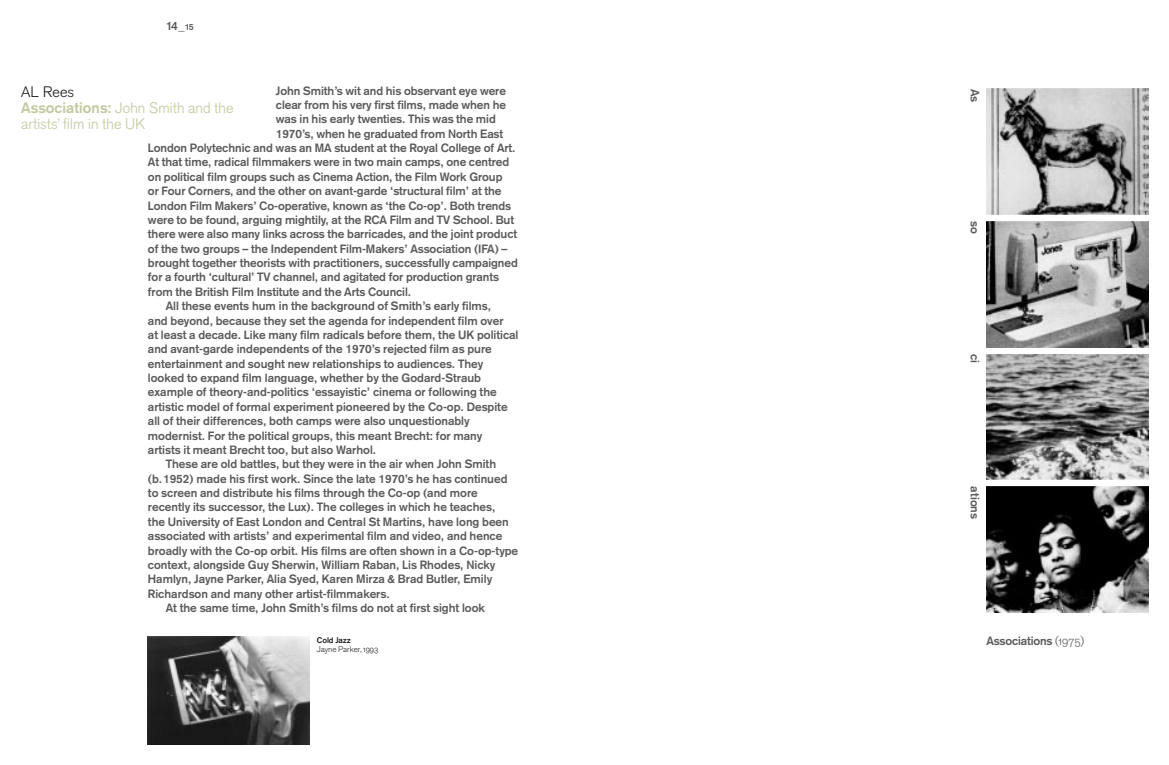
<style>
.page{position:relative;width:1169px;height:765px;background:#fff}
.page>*{position:absolute;margin:0;border:0;box-sizing:border-box;transform-origin:0 0}
.t1{font:300 15px/16.2px "Akzidenz Grotesk";letter-spacing:.005em;color:#c4c8a0}
.t2{font:700 11.88px "Akzidenz Grotesk";color:#5b5b5e}
.t3{font:8.12px "Akzidenz Grotesk BQ Light Os F";letter-spacing:-.01em;color:#231f1f}
.t4{font:500 8.12px "Akzidenz Grotesk BQ";letter-spacing:-.01em;color:#231f1f}
.s1{font-size:12.5px}
.s2{font-size:8.75px}
.s3{color:#231f1f}
.s4{font-weight:700}
.s5{font-family:"Akzidenz Grotesk BQ Light Os F";font-weight:400}
</style>
<div class="page">
<img style="left:986px;top:354px;width:162px;height:126px">
<img style="left:986px;top:487px;width:162px;height:125px">
<img style="left:986px;top:89px;width:162px;height:125px">
<img style="left:986px;top:221px;width:162px;height:126px">
<img style="left:148px;top:637px;width:162px;height:107px">
<p class="t2" style="left:166px;top:22px;width:29px">14<span class="s1">_</span><span class="s2">15</span></p>
<p class="t2" style="left:276px;top:86px;width:232px">John Smith’s wit and his observant eye were</p>
<p class="t2" style="left:276px;top:101px;width:232px">clear from his very first films, made when he</p>
<p class="t2" style="left:276px;top:115px;width:221px">was in his early twenties. This was the mid</p>
<p class="t2" style="left:276px;top:129px;width:229px">1970’s, when he graduated from North East</p>
<p class="t2" style="left:148px;top:144px;width:369px">London Polytechnic and was an MA student at the Royal College of Art.</p>
<p class="t2" style="left:148px;top:158px;width:363px">At that time, radical filmmakers were in two main camps, one centred</p>
<p class="t2" style="left:148px;top:172px;width:356px">on political film groups such as Cinema Action, the Film Work Group</p>
<p class="t2" style="left:148px;top:187px;width:355px">or Four Corners, and the other on avant-garde ‘structural film’ at the</p>
<p class="t2" style="left:148px;top:201px;width:365px">London Film Makers’ Co-operative, known as ‘the Co-op’. Both trends</p>
<p class="t2" style="left:148px;top:216px;width:368px">were to be found, arguing mightily, at the RCA Film and TV School. But</p>
<p class="t2" style="left:148px;top:230px;width:371px">there were also many links across the barricades, and the joint product</p>
<p class="t2" style="left:148px;top:244px;width:361px">of the two groups – the Independent Film-Makers’ Association (IFA) –</p>
<p class="t2" style="left:148px;top:259px;width:371px">brought together theorists with practitioners, successfully campaigned</p>
<p class="t2" style="left:148px;top:273px;width:353px">for a fourth ‘cultural’ TV channel, and agitated for production grants</p>
<p class="t2" style="left:148px;top:287px;width:265px">from the British Film Institute and the Arts Council.</p>
<p class="t2" style="left:166px;top:302px;width:327px">All these events hum in the background of Smith’s early films,</p>
<p class="t2" style="left:148px;top:316px;width:357px">and beyond, because they set the agenda for independent film over</p>
<p class="t2" style="left:148px;top:331px;width:372px">at least a decade. Like many film radicals before them, the UK political</p>
<p class="t2" style="left:148px;top:345px;width:345px">and avant-garde independents of the 1970’s rejected film as pure</p>
<p class="t2" style="left:148px;top:359px;width:337px">entertainment and sought new relationships to audiences. They</p>
<p class="t2" style="left:148px;top:374px;width:335px">looked to expand film language, whether by the Godard-Straub</p>
<p class="t2" style="left:148px;top:388px;width:350px">example of theory-and-politics ‘essayistic’ cinema or following the</p>
<p class="t2" style="left:148px;top:402px;width:361px">artistic model of formal experiment pioneered by the Co-op. Despite</p>
<p class="t2" style="left:148px;top:417px;width:323px">all of their differences, both camps were also unquestionably</p>
<p class="t2" style="left:148px;top:431px;width:336px">modernist. For the political groups, this meant Brecht: for many</p>
<p class="t2" style="left:148px;top:446px;width:230px">artists it meant Brecht too, but also Warhol.</p>
<p class="t2" style="left:166px;top:460px;width:332px">These are old battles, but they were in the air when John Smith</p>
<p class="t2" style="left:148px;top:474px;width:361px">(b.1952) made his first work. Since the late 1970’s he has continued</p>
<p class="t2" style="left:148px;top:489px;width:331px">to screen and distribute his films through the Co-op (and more</p>
<p class="t2" style="left:148px;top:503px;width:349px">recently its successor, the Lux). The colleges in which he teaches,</p>
<p class="t2" style="left:148px;top:517px;width:362px">the University of East London and Central St Martins, have long been</p>
<p class="t2" style="left:148px;top:532px;width:356px">associated with artists’ and experimental film and video, and hence</p>
<p class="t2" style="left:148px;top:546px;width:372px">broadly with the Co-op orbit. His films are often shown in a Co-op-type</p>
<p class="t2" style="left:148px;top:561px;width:349px">context, alongside Guy Sherwin, William Raban, Lis Rhodes, Nicky</p>
<p class="t2" style="left:148px;top:575px;width:346px">Hamlyn, Jayne Parker, Alia Syed, Karen Mirza &amp; Brad Butler, Emily</p>
<p class="t2" style="left:148px;top:589px;width:243px">Richardson and many other artist-filmmakers.</p>
<p class="t2" style="left:166px;top:604px;width:321px">At the same time, John Smith’s films do not at first sight look</p>
<p class="t1" style="left:21px;top:85px;width:214px"><span class="s3">AL Rees<br></span><span class="s4">Associations:</span> John Smith and the artists’film in the UK</p>
<p class="t2" style="left:979px;top:89px;width:15px;rotate:90deg">As</p>
<p class="t2" style="left:979px;top:221px;width:14px;rotate:90deg">so</p>
<p class="t2" style="left:979px;top:354px;width:11px;rotate:90deg">ci</p>
<p class="t2" style="left:979px;top:486px;width:34px;rotate:90deg">ations</p>
<p class="t4" style="left:317px;top:637px;width:36px">Cold Jazz</p>
<p class="t2" style="left:986px;top:637px;width:99px">Associations <span class="s5">(1975)</span></p>
<p class="t3" style="left:317px;top:646px;width:63px">Jayne Parker, 1993</p>
</div>
